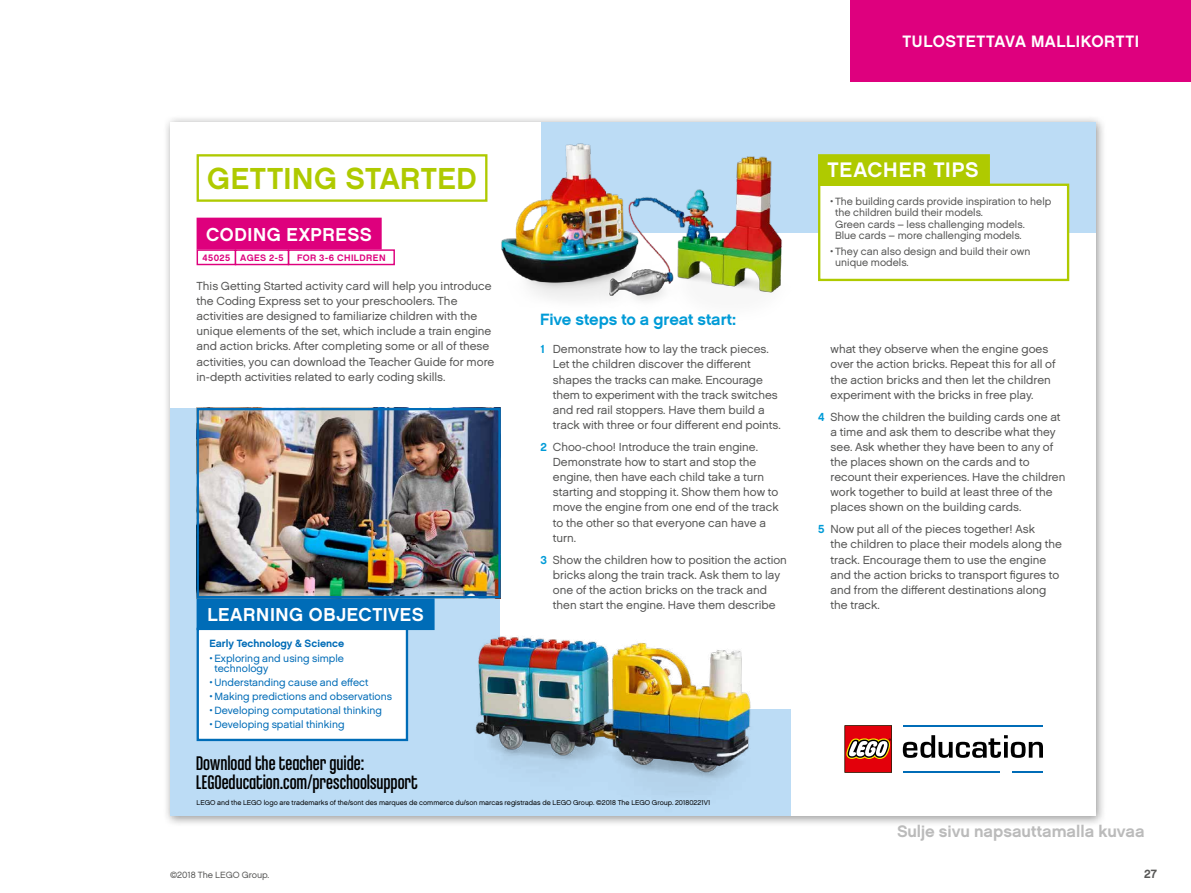
<style>
.page{position:relative;width:1191px;height:893px;background:#fff}
.page>*{position:absolute;margin:0;border:0;box-sizing:border-box;transform-origin:0 0}
.t1{font:700 30.3px "LEGO Chalet 60";letter-spacing:.015em;color:#afca00}
.t2{font:21px/18.6px "LEGO Chalet Comprime 80";letter-spacing:-.005em;color:#000}
.t3{font:700 21px "LEGO Chalet 60";letter-spacing:.04em;color:#fff}
.t4{font:700 18.6px "LEGO Chalet 60";letter-spacing:.03em;color:#fff}
.t5{font:700 16.5px "LEGO Chalet 60";color:#bbb}
.t6{font:700 16.5px "LEGO Chalet 60";letter-spacing:.03em;color:#fff}
.t7{font:700 16.35px "LEGO Chalet 60";color:#009bd7}
.t8{font:700 12px "LEGO Chalet 60";color:#575756}
.t9{font:11.7px/15.1px "LEGO Chalet 60";color:#565655}
.t10{font:10.5px/11.1px "LEGO Chalet 60";color:#565655}
.t11{font:10.5px/10.5px "LEGO Chalet 60";color:#006cb7}
.t12{font:700 10.5px "LEGO Chalet 60";color:#006cb7}
.t13{font:700 9.3px "LEGO Chalet 60";letter-spacing:.05em;color:#de007d}
.t14{font:9px "LEGO Chalet 60";color:#575756}
.t15{font:7.05px "LEGO Chalet 60";color:#000}
.s1{font-weight:700;color:#009bd7}
</style>
<div class="page">
<div style="left:850px;top:0;width:341px;height:82px;background:#de007e"></div>
<div style="left:163px;top:115px;width:943px;height:712px;background:#000;opacity:.4"></div>
<div style="left:170px;top:122px;width:925px;height:694px;background:#bcdcf5"></div>
<div style="left:501px;top:233px;width:594px;height:476px;background:#fff"></div>
<div style="left:170px;top:122px;width:370px;height:286px;background:#fff"></div>
<div style="left:791px;top:693px;width:304px;height:123px;background:#fff"></div>
<img style="left:200px;top:411px;width:298px;height:184px">
<div style="left:197px;top:408px;width:304px;height:190px;border:2px solid #006cb7"></div>
<div style="left:819px;top:185px;width:249px;height:95px;background:#fff"></div>
<div style="left:818px;top:184px;width:251px;height:97px;border:2px solid #afca00"></div>
<div style="left:819px;top:155px;width:169px;height:30px;background:#afca00"></div>
<div style="left:818px;top:154px;width:172px;height:32px;border:2px solid #afca00"></div>
<div style="left:197px;top:154px;width:290px;height:48px;border:2px solid #afca00"></div>
<div style="left:198px;top:219px;width:182px;height:29px;background:#de007d"></div>
<div style="left:197px;top:218px;width:185px;height:31px;border:2px solid #de007d"></div>
<div style="left:197px;top:249px;width:39px;height:16px;border:1px solid #de007d"></div>
<div style="left:288px;top:249px;width:107px;height:16px;border:1px solid #de007d"></div>
<div style="left:198px;top:600px;width:235px;height:29px;background:#006cb7"></div>
<div style="left:197px;top:598px;width:237px;height:32px;border:3px solid #006cb7"></div>
<div style="left:235px;top:249px;width:54px;height:16px;border:1px solid #de007d"></div>
<div style="left:198px;top:629px;width:209px;height:111px;background:#fff"></div>
<div style="left:197px;top:628px;width:211px;height:113px;border:2px solid #006cb7"></div>
<img style="left:501px;top:122px;width:281px;height:179px">
<img style="left:475px;top:623px;width:276px;height:169px">
<svg style="left:903px;top:735px;width:140px;height:23px"></svg>
<hr style="left:903px;top:725px;width:140px;height:2px;background:#006cb7">
<hr style="left:903px;top:771px;width:96px;height:2px;background:#006cb7">
<hr style="left:1012px;top:771px;width:31px;height:2px;background:#006cb7">
<svg style="left:844px;top:725px;width:48px;height:48px;background:#c33d34"></svg>
<h3 class="t6" style="left:902px;top:30px;width:238px">TULOSTETTAVA MALLIKORTTI</h3>
<h1 class="t1" style="left:207px;top:159px;width:271px">GETTING STARTED</h1>
<h2 class="t3" style="left:827px;top:157px;width:153px">TEACHER TIPS</h2>
<h3 class="t4" style="left:206px;top:222px;width:167px">CODING EXPRESS</h3>
<p class="t13" style="left:202px;top:251px;width:29px">45025</p>
<p class="t13" style="left:297px;top:251px;width:90px">FOR 3-6 CHILDREN</p>
<p class="t10" style="left:835px;top:196px;width:217px;text-indent:-5px">• The building cards provide inspiration to help the children build their models.<br>Green cards – less challenging models.<br>Blue cards – more challenging models.</p>
<p class="t10" style="left:835px;top:245px;width:197px;text-indent:-5px">• They can also design and build their own unique models.</p>
<p class="t13" style="left:240px;top:251px;width:45px">AGES 2-5</p>
<p class="t9" style="left:197px;top:278px;width:299px">This Getting Started activity card will help you introduce the Coding Express set to your preschoolers. The activities are designed to familiarize children with the unique elements of the set, which include a train engine and action bricks. After completing some or all of these activities, you can download the Teacher Guide for more in-depth activities related to early coding skills.</p>
<h3 class="t4" style="left:207px;top:602px;width:218px">LEARNING OBJECTIVES</h3>
<p class="t12" style="left:209px;top:636px;width:136px">Early Technology &amp; Science</p>
<p class="t11" style="left:214px;top:653px;width:131px;text-indent:-5px">• Exploring and using simple technology</p>
<p class="t11" style="left:209px;top:677px;width:160px">• Understanding cause and effect</p>
<p class="t11" style="left:209px;top:691px;width:184px">• Making predictions and observations</p>
<p class="t11" style="left:209px;top:705px;width:174px">• Developing computational thinking</p>
<p class="t11" style="left:209px;top:719px;width:137px">• Developing spatial thinking</p>
<h3 class="t7" style="left:540px;top:309px;width:198px">Five steps to a great start:</h3>
<p class="t9" style="left:553px;top:342px;width:229px;text-indent:-13px"><span class="s1">1</span> Demonstrate how to lay the track pieces.<br>Let the children discover the different shapes the tracks can make. Encourage them to experiment with the track switches and red rail stoppers. Have them build a track with three or four different end points.</p>
<p class="t9" style="left:553px;top:439px;width:227px;text-indent:-13px"><span class="s1">2</span> Choo-choo! Introduce the train engine.<br>Demonstrate how to start and stop the engine, then have each child take a turn starting and stopping it. Show them how to move the engine from one end of the track to the other so that everyone can have a turn.</p>
<p class="t9" style="left:553px;top:552px;width:235px;text-indent:-13px"><span class="s1">3</span> Show the children how to position the action bricks along the train track. Ask them to lay one of the action bricks on the track and then start the engine. Have them describe</p>
<h2 class="t2" style="left:196px;top:754px;width:223px">Download the teacher guide:<br>LEGOeducation.com/preschoolsupport</h2>
<p class="t15" style="left:197px;top:798px;width:515px">LEGO and the LEGO logo are trademarks of the/sont des marques de commerce du/son marcas registradas de LEGO Group. ©2018 The LEGO Group. 20180221V1</p>
<p class="t14" style="left:170px;top:869px;width:101px">©2018 The LEGO Group.</p>
<p class="t9" style="left:830px;top:342px;width:227px">what they observe when the engine goes over the action bricks. Repeat this for all of the action bricks and then let the children experiment with the bricks in free play.</p>
<p class="t9" style="left:830px;top:409px;width:236px;text-indent:-13px"><span class="s1">4</span> Show the children the building cards one at a time and ask them to describe what they see. Ask whether they have been to any of the places shown on the cards and to recount their experiences. Have the children work together to build at least three of the places shown on the building cards.</p>
<p class="t9" style="left:830px;top:521px;width:233px;text-indent:-13px"><span class="s1">5</span> Now put all of the pieces together! Ask<br>the children to place their models along the track. Encourage them to use the engine and the action bricks to transport figures to and from the different destinations along the track.</p>
<h3 class="t5" style="left:897px;top:821px;width:249px">Sulje sivu napsauttamalla kuvaa</h3>
<p class="t8" style="left:1144px;top:866px;width:14px">27</p>
</div>
